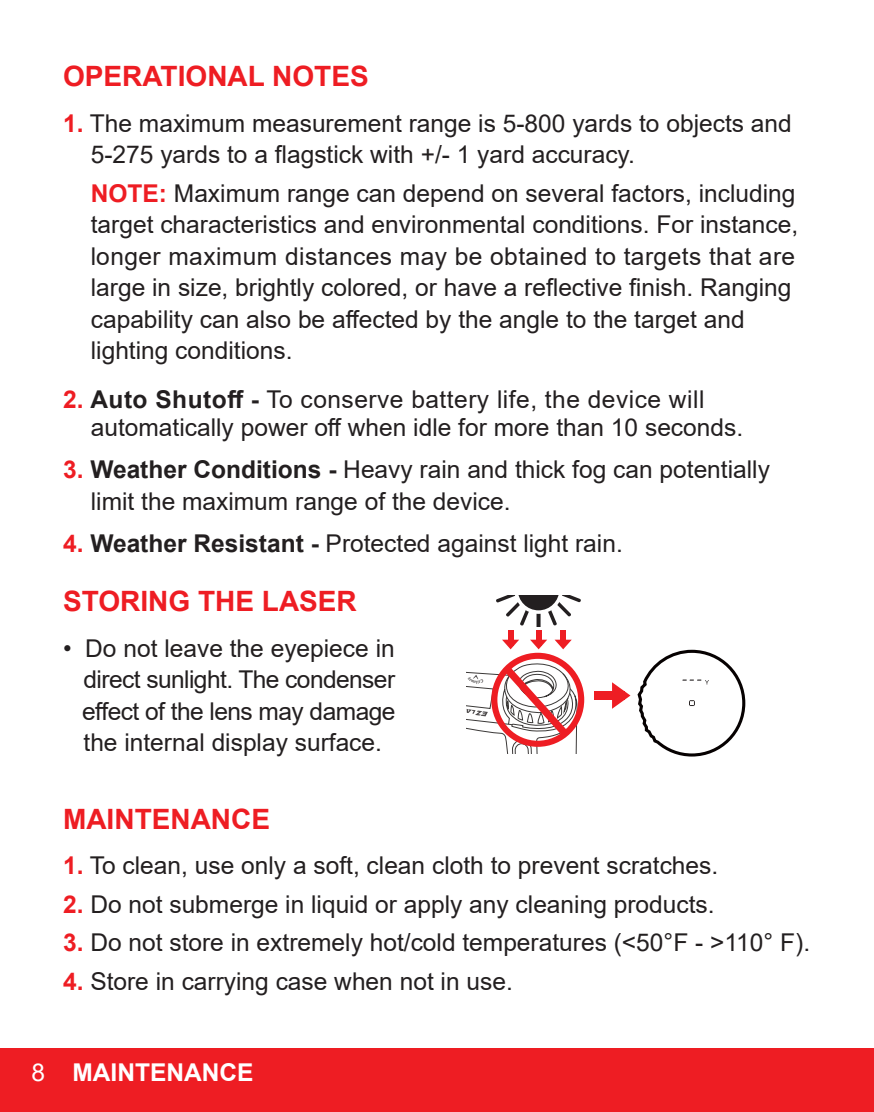
<style>
.page{position:relative;width:874px;height:1112px;background:#fff}
.page>*{position:absolute;margin:0;border:0;box-sizing:border-box;transform-origin:0 0}
.t1{font:700 28px "Arial";color:#ee1d23}
.t2{font:24.5px/31.5px "Arial";color:#231f20}
.t3{font:24.5px "Arial";letter-spacing:.02em;color:#231f20}
.t4{font:24.5px "Arial";letter-spacing:-.025em;color:#231f20}
.t5{font:24.5px "Arial";letter-spacing:-.02em;color:#231f20}
.t6{font:700 24.5px "Arial";color:#fff}
.s1{font-weight:700;color:#ee1d23}
.s2{font-weight:700}
.s3{font-weight:400}
</style>
<div class="page">
<div style="left:0;top:1047px;width:873px;height:64px;background:#ee1d23"></div>
<div style="left:594px;top:691px;width:30px;height:9px;background:#ee1d23"></div>
<svg style="left:612px;top:649px;width:134px;height:108px"></svg>
<div style="left:491px;top:652px;width:93px;height:94px;border:6px solid #ee1d23;border-radius:50%"></div>
<svg style="left:466px;top:658px;width:112px;height:94px"></svg>
<div style="left:507px;top:630px;width:6px;height:16px;background:#ee1d23"></div>
<svg style="left:502px;top:639px;width:17px;height:10px"></svg>
<div style="left:535px;top:630px;width:6px;height:16px;background:#ee1d23"></div>
<svg style="left:530px;top:639px;width:17px;height:10px"></svg>
<div style="left:560px;top:630px;width:5px;height:16px;background:#ee1d23"></div>
<svg style="left:554px;top:639px;width:17px;height:10px"></svg>
<svg style="left:496px;top:595px;width:84px;height:31px"></svg>
<p class="t1" style="left:63px;top:56px;width:307px">OPERATIONAL NOTES</p>
<p class="t2" style="left:63px;top:107px;width:730px"><span class="s1">1.</span> The maximum measurement range is 5-800 yards to objects and</p>
<p class="t2" style="left:91px;top:138px;width:545px">5-275 yards to a flagstick with +/- 1 yard accuracy.</p>
<p class="t2" style="left:91px;top:177px;width:705px"><span class="s1">NOTE:</span> Maximum range can depend on several factors, including</p>
<p class="t2" style="left:91px;top:208px;width:708px">target characteristics and environmental conditions. For instance, longer maximum distances may be obtained to targets that are large in size, brightly colored, or have a reflective finish. Ranging capability can also be affected by the angle to the target and lighting conditions.</p>
<p class="t3" style="left:63px;top:382px;width:642px"><span class="s1">2.</span> <span class="s2">Auto Shutoff -</span> To conserve battery life, the device will</p>
<p class="t2" style="left:91px;top:411px;width:653px">automatically power off when idle for more than 10 seconds.</p>
<p class="t2" style="left:63px;top:453px;width:708px"><span class="s1">3.</span> <span class="s2">Weather Conditions -</span> Heavy rain and thick fog can potentially</p>
<p class="t2" style="left:91px;top:485px;width:421px">limit the maximum range of the device.</p>
<p class="t2" style="left:63px;top:527px;width:561px"><span class="s1">4.</span> <span class="s2">Weather Resistant -</span> Protected against light rain.</p>
<p class="t1" style="left:63px;top:581px;width:295px">STORING THE LASER</p>
<p class="t2" style="left:63px;top:632px;width:333px">• Do not leave the eyepiece in</p>
<p class="t4" style="left:83px;top:662px;width:313px">direct sunlight. The condenser</p>
<p class="t5" style="left:82px;top:694px;width:315px">effect of the lens may damage</p>
<p class="t2" style="left:83px;top:726px;width:300px">the internal display surface.</p>
<p class="t1" style="left:63px;top:798px;width:208px">MAINTENANCE</p>
<p class="t2" style="left:63px;top:849px;width:656px"><span class="s1">1.</span> To clean, use only a soft, clean cloth to prevent scratches.</p>
<p class="t2" style="left:63px;top:887px;width:652px"><span class="s1">2.</span> Do not submerge in liquid or apply any cleaning products.</p>
<p class="t2" style="left:63px;top:926px;width:748px"><span class="s1">3.</span> Do not store in extremely hot/cold temperatures (&lt;50°F - &gt;110° F).</p>
<p class="t2" style="left:63px;top:964px;width:451px"><span class="s1">4.</span> Store in carrying case when not in use.</p>
<p class="t6" style="left:32px;top:1054px;width:223px"><span class="s3">8</span> MAINTENANCE</p>
</div>
